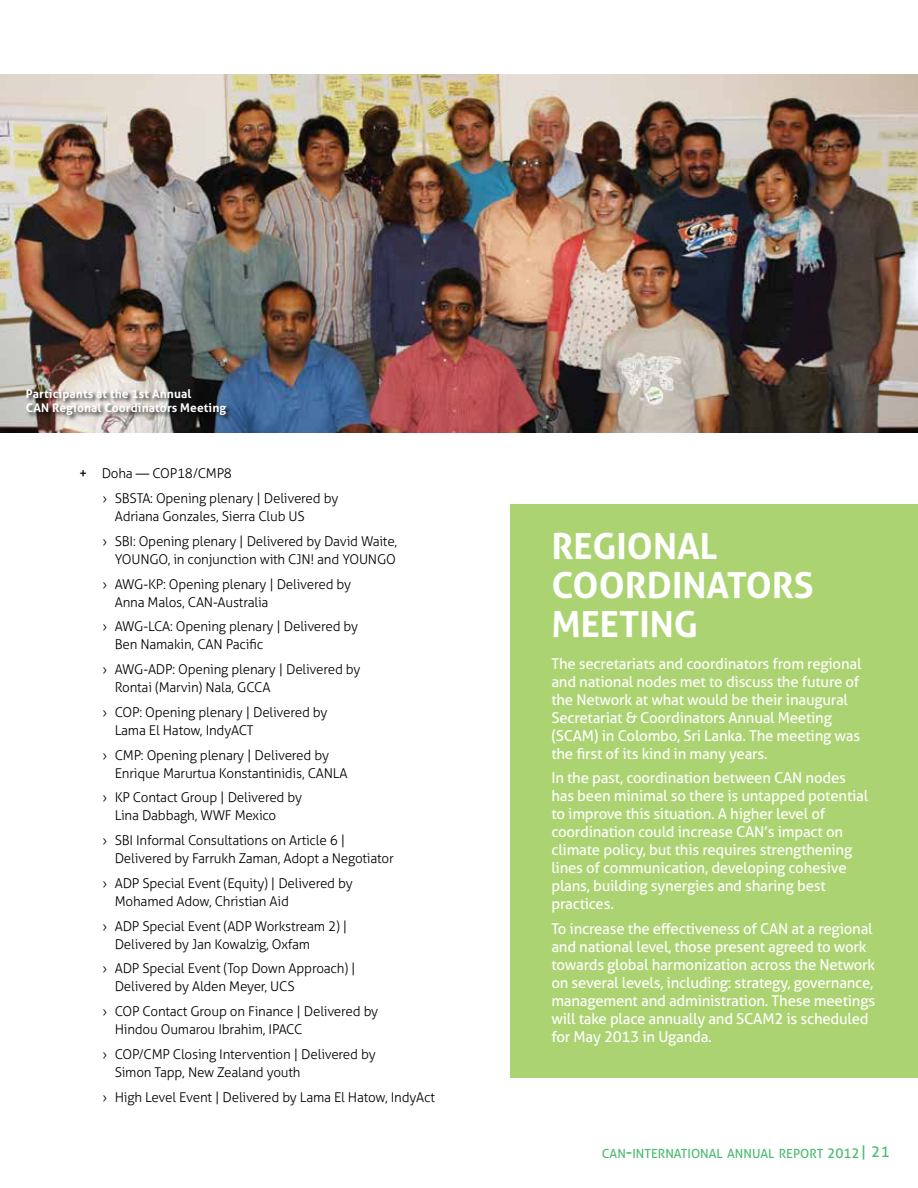
<style>
.page{position:relative;width:918px;height:1188px;background:#fff}
.page>*{position:absolute;margin:0;border:0;box-sizing:border-box;transform-origin:0 0}
.t1{font:700 36px/39px "Aller";color:#fff}
.t2{font:15px/18px "Aller";letter-spacing:-.015em;color:#fff}
.t3{font:300 13.5px/24.8px "Aller";letter-spacing:-.015em;color:#000}
.t4{font:12.6px "Aller";color:#4cba70}
.t5{font:700 12px/14.4px "Aller";letter-spacing:.01em;color:#fff}
.s1{font-weight:400}
.s2{font-size:18px}
.s3{font-size:13.5px}
.s4{font-size:15px}
</style>
<div class="page">
<div style="left:510px;top:504px;width:408px;height:574px;background:#acd371"></div>
<img style="left:0;top:74px;width:918px;height:359px">
<div style="left:25px;top:388px;width:207px;height:33px;background:#000;opacity:.75"></div>
<p class="t5" style="left:26px;top:386px;width:202px">Participants at the 1st Annual<br>CAN Regional Coordinators Meeting</p>
<p class="t3" style="left:102px;top:461px;width:237px;text-indent:-23px"><span class="s1">+</span> Doha — COP18/CMP8<br>› SBSTA: Opening plenary | Delivered by</p>
<p class="t3" style="left:102px;top:504px;width:296px;text-indent:12px">Adriana Gonzales, Sierra Club US<br>› SBI: Opening plenary | Delivered by David Waite,</p>
<p class="t3" style="left:102px;top:547px;width:295px;text-indent:12px">YOUNGO, in conjunction with CJN! and YOUNGO › AWG-KP: Opening plenary | Delivered by</p>
<p class="t3" style="left:102px;top:590px;width:257px;text-indent:12px">Anna Malos, CAN-Australia<br>› AWG-LCA: Opening plenary | Delivered by</p>
<p class="t3" style="left:102px;top:632px;width:260px;text-indent:12px">Ben Namakin, CAN Pacific<br>› AWG-ADP: Opening plenary | Delivered by</p>
<p class="t3" style="left:102px;top:675px;width:227px;text-indent:12px">Rontai (Marvin) Nala, GCCA<br>› COP: Opening plenary | Delivered by</p>
<p class="t3" style="left:102px;top:718px;width:228px;text-indent:12px">Lama El Hatow, IndyACT<br>› CMP: Opening plenary | Delivered by</p>
<p class="t3" style="left:102px;top:761px;width:247px;text-indent:12px">Enrique Marurtua Konstantinidis, CANLA › KP Contact Group | Delivered by</p>
<p class="t3" style="left:102px;top:803px;width:244px;text-indent:12px">Lina Dabbagh, WWF Mexico<br>› SBI Informal Consultations on Article 6 |</p>
<p class="t3" style="left:102px;top:846px;width:293px;text-indent:12px">Delivered by Farrukh Zaman, Adopt a Negotiator › ADP Special Event (Equity) | Delivered by</p>
<p class="t3" style="left:102px;top:889px;width:246px;text-indent:12px">Mohamed Adow, Christian Aid<br>› ADP Special Event (ADP Workstream 2) |</p>
<p class="t3" style="left:102px;top:932px;width:255px;text-indent:12px">Delivered by Jan Kowalzig, Oxfam<br>› ADP Special Event (Top Down Approach) |</p>
<p class="t3" style="left:102px;top:974px;width:277px;text-indent:12px">Delivered by Alden Meyer, UCS<br>› COP Contact Group on Finance | Delivered by</p>
<p class="t3" style="left:102px;top:1017px;width:275px;text-indent:12px">Hindou Oumarou Ibrahim, IPACC<br>› COP/CMP Closing Intervention | Delivered by</p>
<p class="t3" style="left:102px;top:1060px;width:334px;text-indent:12px">Simon Tapp, New Zealand youth<br>› High Level Event | Delivered by Lama El Hatow, IndyAct</p>
<h1 class="t1" style="left:551px;top:527px;width:44px">Regiona</h1>
<h1 class="t1" style="left:700px;top:527px;width:19px">l</h1>
<h1 class="t1" style="left:551px;top:566px;width:50px">Coordinators<br>Meeting</h1>
<p class="t2" style="left:551px;top:654px;width:312px">The secretariats and coordinators from regional and national nodes met to discuss the future of the N etwork at what would be their inaugural Secretariat &amp; Coordinators Annual Meeting (SCAM) in Colombo, Sri Lanka. The meeting was the first of its kind in many years.</p>
<p class="t2" style="left:551px;top:769px;width:318px">In the past, coordination between CAN nodes has been minimal so there is untapped potential to improve this situation. A higher level of coordination could increase CAN’s impact on climate policy, but this requires strengthening lines of communication, developing cohesive plans, building synergies and sharing best practices.</p>
<p class="t2" style="left:551px;top:920px;width:325px">To increase the effectiveness of CAN at a regional and national level, those present agreed to work towards global harmonization across the N etwork on several levels, including: strategy, governance, management and administration. These meetings will take place annually and SCAM2 is scheduled for May 2013 in Uganda.</p>
<p class="t4" style="left:602px;top:1146px;width:290px">CAN<span class="s2">-</span>INTERNATIONAL ANNUAL REPORT <span class="s3">2012</span> <span class="s4">| 21</span></p>
</div>
